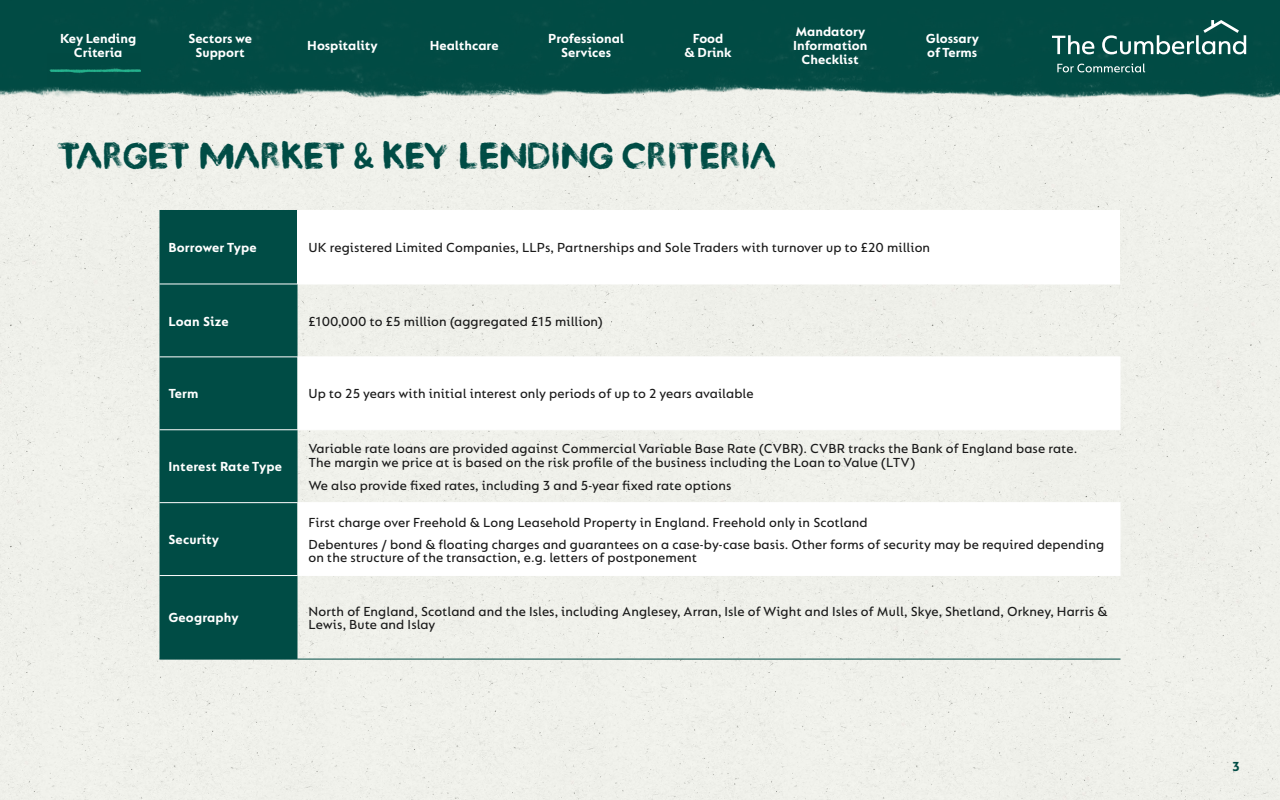
<style>
.page{position:relative;width:1280px;height:800px;background:#fff}
.page>*{position:absolute;margin:0;border:0;box-sizing:border-box;transform-origin:0 0}
.t1{font:37.8px "Kind Type";color:#004c45}
.t2{font:500 14px/14px "FS Lucas";letter-spacing:.01em;color:#1a1a1a}
.t3{font:700 14px/14px "FS Lucas";color:#fff;text-align:center}
.t4{font:700 14px "FS Lucas";color:#004c45}
</style>
<div class="page">
<div style="left:0;top:142px;width:1280px;height:658px;background:#eff0ea"></div>
<img style="left:0;top:0;width:1280px;height:142px">
<svg style="left:1052px;top:35px;width:42px;height:19px"></svg>
<svg style="left:1102px;top:20px;width:144px;height:34px;background:#346e69"></svg>
<svg style="left:1057px;top:63px;width:88px;height:9px"></svg>
<img style="left:48px;top:53px;width:93px;height:34px">
<div style="left:160px;top:210px;width:138px;height:449px;background:#004c45"></div>
<div style="left:298px;top:210px;width:822px;height:74px;background:#fff"></div>
<svg style="left:298px;top:358px;width:822px;height:217px"></svg>
<hr style="left:160px;top:284px;width:138px;height:1px;background:#fff">
<hr style="left:298px;top:284px;width:822px;height:1px;background:#fff">
<hr style="left:160px;top:357px;width:138px;height:1px;background:#fff">
<hr style="left:298px;top:357px;width:822px;height:1px;background:#fff">
<hr style="left:160px;top:430px;width:138px;height:1px;background:#fff">
<hr style="left:298px;top:430px;width:822px;height:1px;background:#fff">
<hr style="left:160px;top:502px;width:138px;height:1px;background:#fff">
<hr style="left:298px;top:502px;width:822px;height:1px;background:#fff">
<hr style="left:160px;top:575px;width:138px;height:1px;background:#fff">
<hr style="left:298px;top:575px;width:822px;height:1px;background:#fff">
<hr style="left:160px;top:659px;width:138px;height:1px;background:#004c45">
<hr style="left:298px;top:659px;width:822px;height:1px;background:#004c45">
<p class="t3" style="left:60px;top:32px;width:78px">Key Lending<br>Criteria</p>
<p class="t3" style="left:188px;top:32px;width:65px">Sectors we<br>Support</p>
<p class="t3" style="left:307px;top:39px;width:72px">Hospitality</p>
<p class="t3" style="left:430px;top:39px;width:70px">Healthcare</p>
<p class="t3" style="left:548px;top:32px;width:77px">Professional<br>Services</p>
<p class="t3" style="left:685px;top:32px;width:49px">Food<br>&amp; Drink</p>
<p class="t3" style="left:793px;top:25px;width:76px">Mandatory<br>Information<br>Checklist</p>
<p class="t3" style="left:926px;top:32px;width:55px;text-align:left">Glossary of Terms</p>
<h1 class="t1" style="left:58px;top:133px;width:719px">TARGET MARKET &amp; KEY LENDING CRITERIA</h1>
<p class="t3" style="left:168px;top:240px;width:90px">Borrower Type</p>
<p class="t2" style="left:308px;top:240px;width:623px">UK registered Limited Companies, LLPs, Partnerships and Sole Traders with turnover up to £20 million</p>
<p class="t3" style="left:168px;top:314px;width:62px">Loan Size</p>
<p class="t2" style="left:308px;top:314px;width:296px">£100,000 to £5 million (aggregated £15 million)</p>
<p class="t3" style="left:168px;top:387px;width:32px">Term</p>
<p class="t2" style="left:308px;top:387px;width:447px">Up to 25 years with initial interest only periods of up to 2 years available</p>
<p class="t3" style="left:168px;top:460px;width:115px">Interest Rate Type</p>
<p class="t3" style="left:169px;top:532px;width:52px">Security</p>
<p class="t2" style="left:308px;top:441px;width:770px">Variable rate loans are provided against Commercial Variable Base Rate (CVBR). CVBR tracks the Bank of England base rate.<br>The margin we price at is based on the risk profile of the business including the Loan to Value (LTV)</p>
<p class="t2" style="left:309px;top:478px;width:424px">We also provide fixed rates, including 3 and 5-year fixed rate options</p>
<p class="t2" style="left:309px;top:511px;width:797px;line-height:22px">First charge over Freehold &amp; Long Leasehold Property in England. Freehold only in Scotland<br>Debentures / bond &amp; floating charges and guarantees on a case-by-case basis. Other forms of security may be required depending</p>
<p class="t2" style="left:309px;top:550px;width:390px">on the structure of the transaction, e.g. letters of postponement</p>
<p class="t3" style="left:169px;top:611px;width:72px">Geography</p>
<p class="t2" style="left:309px;top:605px;width:801px;line-height:13px">North of England, Scotland and the Isles, including Anglesey, Arran, Isle of Wight and Isles of Mull, Skye, Shetland, Orkney, Harris &amp;<br>Lewis, Bute and Islay</p>
<p class="t4" style="left:1232px;top:758px;width:9px">3</p>
</div>
